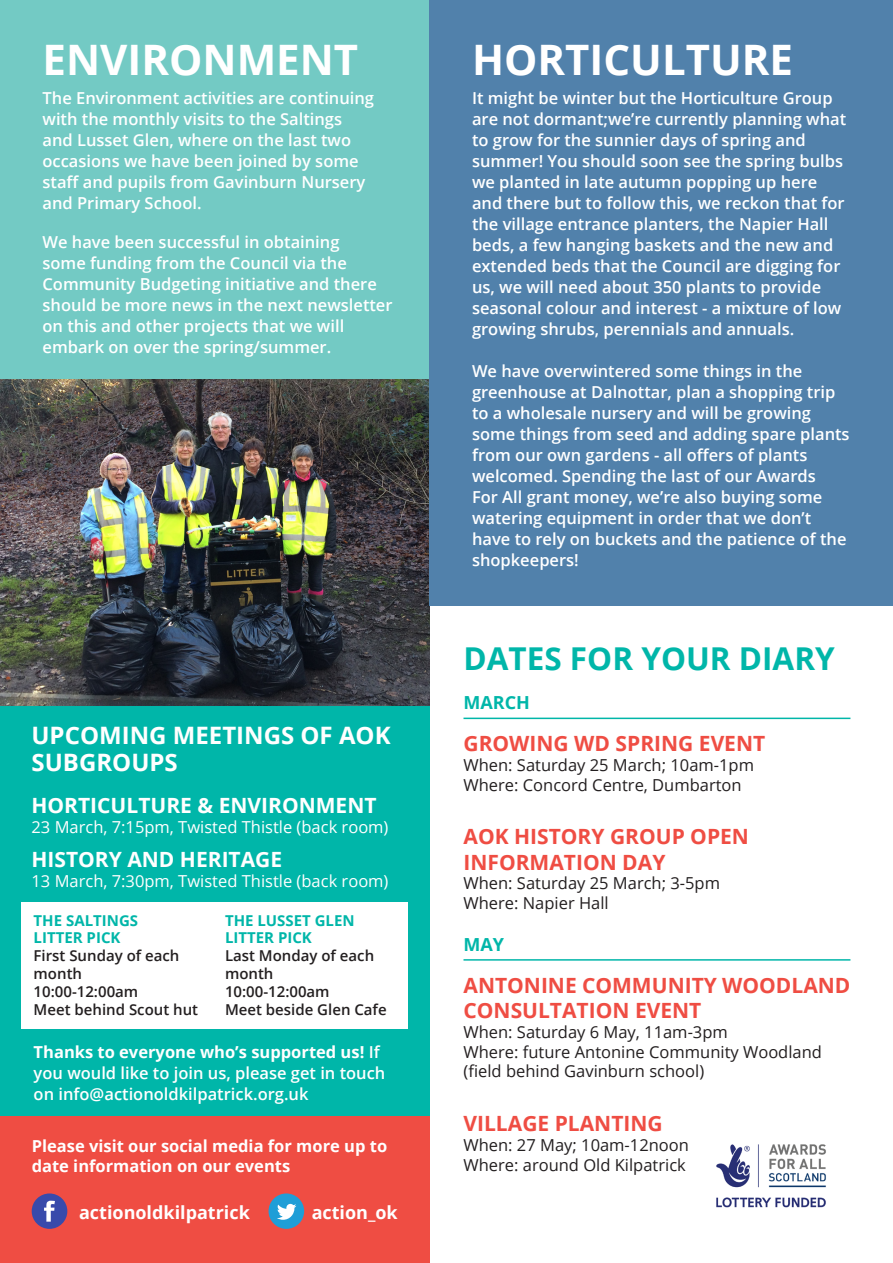
<style>
.page{position:relative;width:893px;height:1263px;background:#fff}
.page>*{position:absolute;margin:0;border:0;box-sizing:border-box;transform-origin:0 0}
.Heading_white{font:700 42px "Open Sans";color:#fff}
.Heading_blue{font:700 31.5px "Open Sans";color:#00b6a9}
.Heading_blue-2{font:700 24px/27px "Open Sans";color:#fff}
.Heading_event{font:700 21px/25.2px "Open Sans";color:#ef4d43}
.Heading_event-2{font:700 21px "Open Sans";color:#fff}
.t1{font:700 18px "Open Sans";color:#fff}
.Heading_Small{font:700 18px "Open Sans";color:#00b6a9}
.Grp_Body_white{font:600 16.5px/21px "Open Sans";color:#fff}
.t2{font:16.5px/19.8px "Open Sans";color:#231f20}
.t3{font:16.5px "Open Sans";color:#fff}
.t4{font:700 16.5px/19.8px "Open Sans";color:#fff}
.BPtext{font:600 15px/18px "Open Sans";color:#231f20}
.BPtext-2{font:700 15px "Open Sans";color:#00b6a9}
.BPtext_heading{font:700 15px "Open Sans";color:#00b6a9}
.s1{font-weight:700}
</style>
<div class="page">
<div style="left:0;top:704px;width:429px;height:412px;background:#00b6a9"></div>
<div style="left:0;top:1116px;width:429px;height:147px;background:#ef4d43"></div>
<hr style="left:463px;top:718px;width:387px;height:1px;background:#00b6a9">
<hr style="left:463px;top:959px;width:387px;height:2px;background:#00b6a9">
<div style="left:32px;top:1193px;width:35px;height:36px;background:#384aab;border-radius:18px"></div>
<svg style="left:44px;top:1201px;width:11px;height:20px"></svg>
<img style="left:716px;top:1144px;width:110px;height:64px">
<div style="left:0;top:0;width:429px;height:646px;background:#73cac4"></div>
<img style="left:0;top:380px;width:429px;height:326px">
<div style="left:429px;top:0;width:464px;height:605px;background:#5181ab"></div>
<div style="left:21px;top:902px;width:387px;height:127px;background:#fff"></div>
<div style="left:269px;top:1193px;width:35px;height:36px;background:#1f9ed7;border-radius:18px"></div>
<svg style="left:277px;top:1204px;width:19px;height:16px"></svg>
<p class="Heading_white" style="left:43px;top:30px;width:317px">ENVIRONMENT</p>
<p class="Grp_Body_white" style="left:43px;top:87px;width:333px">The Environment activities are continuing with the monthly visits to the Saltings and Lusset Glen, where on the last two occasions we have been joined by some staff and pupils from Gavinburn Nursery and Primary School.</p>
<p class="Grp_Body_white" style="left:43px;top:231px;width:352px">We have been successful in obtaining<br>some funding from the Council via the Community Budgeting initiative and there should be more news in the next newsletter on this and other projects that we will embark on over the spring/summer.</p>
<p class="Heading_blue-2" style="left:32px;top:721px;width:361px">UPCOMING MEETINGS OF AOK<br>SUBGROUPS</p>
<p class="Heading_event-2" style="left:32px;top:791px;width:347px">HORTICULTURE &amp; ENVIRONMENT</p>
<p class="t3" style="left:32px;top:816px;width:358px">23 March, 7:15pm, Twisted Thistle (back room)</p>
<p class="Heading_event-2" style="left:32px;top:844px;width:252px">HISTORY AND HERITAGE</p>
<p class="t3" style="left:32px;top:869px;width:358px">13 March, 7:30pm, Twisted Thistle (back room)</p>
<p class="BPtext-2" style="left:34px;top:910px;width:106px">THE SALTINGS</p>
<p class="BPtext_heading" style="left:34px;top:927px;width:88px">LITTER PICK</p>
<p class="BPtext" style="left:34px;top:946px;width:147px">First Sunday of each month</p>
<p class="BPtext" style="left:34px;top:982px;width:106px">10:00-12:00am</p>
<p class="BPtext" style="left:34px;top:1000px;width:166px">Meet behind Scout hut</p>
<p class="BPtext-2" style="left:225px;top:910px;width:131px">THE LUSSET GLEN</p>
<p class="BPtext_heading" style="left:225px;top:927px;width:88px">LITTER PICK</p>
<p class="BPtext" style="left:225px;top:946px;width:151px">Last Monday of each month</p>
<p class="BPtext" style="left:225px;top:982px;width:106px">10:00-12:00am</p>
<p class="BPtext" style="left:225px;top:1000px;width:163px">Meet beside Glen Cafe</p>
<p class="Grp_Body_white" style="left:34px;top:1041px;width:353px"><span class="s1">Thanks to everyone who’s supported us!</span> If you would like to join us, please get in touch on info@actionoldkilpatrick.org.uk</p>
<p class="t4" style="left:32px;top:1136px;width:357px">Please visit our social media for more up to date information on our events</p>
<p class="t1" style="left:79px;top:1200px;width:172px">actionoldkilpatrick</p>
<p class="t1" style="left:312px;top:1200px;width:88px">action_ok</p>
<p class="Heading_white" style="left:472px;top:30px;width:323px">HORTICULTURE</p>
<p class="Grp_Body_white" style="left:472px;top:87px;width:376px">It might be winter but the Horticulture Group are not dormant;we’re currently planning what to grow for the sunnier days of spring and summer! You should soon see the spring bulbs we planted in late autumn popping up here and there but to follow this, we reckon that for the village entrance planters, the Napier Hall beds, a few hanging baskets and the new and extended beds that the Council are digging for us, we will need about 350 plants to provide seasonal colour and interest - a mixture of low growing shrubs, perennials and annuals.</p>
<p class="Grp_Body_white" style="left:472px;top:360px;width:379px">We have overwintered some things in the greenhouse at Dalnottar, plan a shopping trip to a wholesale nursery and will be growing some things from seed and adding spare plants from our own gardens - all offers of plants welcomed. Spending the last of our Awards<br>For All grant money, we’re also buying some watering equipment in order that we don’t have to rely on buckets and the patience of the shopkeepers!</p>
<p class="Heading_blue" style="left:463px;top:637px;width:373px">DATES FOR YOUR DIARY</p>
<p class="Heading_Small" style="left:463px;top:690px;width:68px">MARCH</p>
<p class="Heading_event" style="left:463px;top:730px;width:303px">GROWING WD SPRING EVENT</p>
<p class="t2" style="left:463px;top:755px;width:292px">When: Saturday 25 March; 10am-1pm</p>
<p class="t2" style="left:463px;top:775px;width:280px">Where: Concord Centre, Dumbarton</p>
<p class="Heading_event" style="left:463px;top:824px;width:287px">AOK HISTORY GROUP OPEN<br>INFORMATION DAY</p>
<p class="t2" style="left:463px;top:873px;width:258px">When: Saturday 25 March; 3-5pm</p>
<p class="t2" style="left:463px;top:893px;width:147px">Where: Napier Hall</p>
<p class="Heading_Small" style="left:463px;top:931px;width:42px">MAY</p>
<p class="Heading_event" style="left:463px;top:972px;width:388px">ANTONINE COMMUNITY WOODLAND<br>CONSULTATION EVENT</p>
<p class="t2" style="left:463px;top:1021px;width:266px">When: Saturday 6 May, 11am-3pm</p>
<p class="t2" style="left:463px;top:1041px;width:360px">Where: future Antonine Community Woodland (field behind Gavinburn school)</p>
<p class="Heading_event" style="left:463px;top:1110px;width:201px">VILLAGE PLANTING</p>
<p class="t2" style="left:463px;top:1134px;width:227px">When: 27 May; 10am-12noon</p>
<p class="t2" style="left:463px;top:1154px;width:224px">Where: around Old Kilpatrick</p>
</div>
